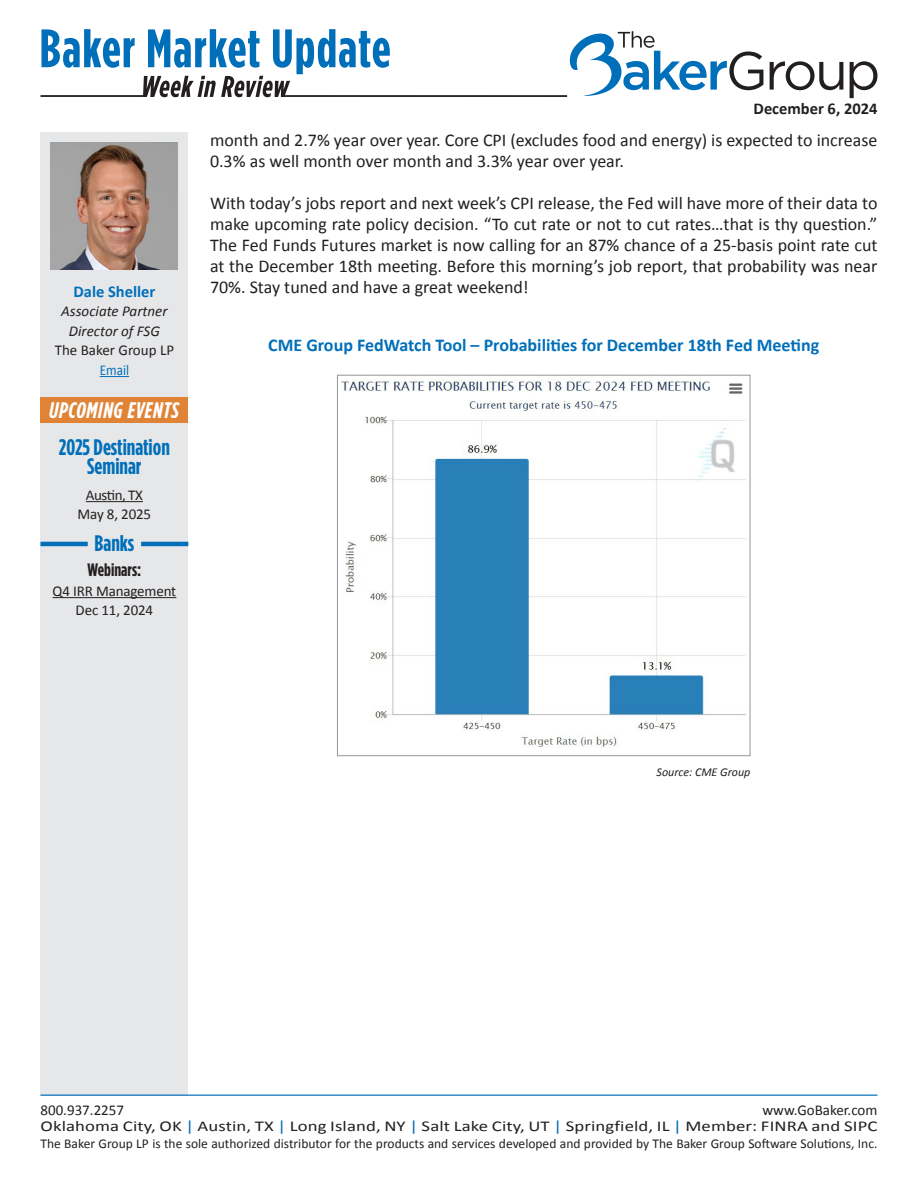
<style>
.page{position:relative;width:918px;height:1188px;background:#fff}
.page>*{position:absolute;margin:0;border:0;box-sizing:border-box;transform-origin:0 0}
.Sidebar-Subhead{font:700 22.5px/19.5px "Gotham Condensed";color:#006fba;text-align:center}
.Body_Copy{font:italic 700 22.5px "Gotham Condensed";letter-spacing:.03em;color:#fff}
.Body_Copy-2{font:18px/21px "Calibri";color:#231f20}
.Subhead{font:700 18px "Calibri";color:#006fba}
.Sidebar-Subhead-2{font:700 18px "Gotham Condensed";color:#231f20}
.t1{font:700 16.5px "Calibri";color:#231f20}
.Name{font:700 16.5px "Calibri";color:#006fba}
.Sidebar-Subhead-3{font:15px/16.5px "Calibri";letter-spacing:.005em;color:#231f20;text-align:right}
.t2{font:italic 15px/19.5px "Calibri";color:#231f20;text-align:center}
.Sidebar-Subhead-4{font:15px/19.5px "Calibri";letter-spacing:-.03em;color:#231f20;text-align:center}
.Company{font:15px "Calibri";color:#231f20}
.Email-Web_Links{font:15px "Calibri";color:#006fba;scale:.88 1}
.t3{font:13.5px "Calibri";color:#231f20}
.Source{font:italic 12px "Calibri";color:#231f20}
.s1{color:#006fba}
</style>
<div class="page">
<div style="left:40px;top:132px;width:148px;height:963px;background:#e6e7e9"></div>
<hr style="left:40px;top:1095px;width:838px;height:1px;background:#006fba">
<svg style="left:770px;top:61px;width:73px;height:29px"></svg>
<svg style="left:850px;top:61px;width:28px;height:37px"></svg>
<svg style="left:569px;top:31px;width:194px;height:65px"></svg>
<svg style="left:41px;top:29px;width:349px;height:68px"></svg>
<hr style="left:40px;top:95px;width:105px;height:2px;background:#231f20">
<hr style="left:283px;top:95px;width:284px;height:2px;background:#231f20">
<svg style="left:100px;top:376px;width:29px;height:1px"></svg>
<img style="left:51px;top:142px;width:127px;height:127px">
<div style="left:40px;top:397px;width:148px;height:26px;background:#df8437"></div>
<hr style="left:86px;top:501px;width:57px;height:1px;background:#231f20">
<hr style="left:53px;top:597px;width:123px;height:1px;background:#231f20">
<hr style="left:40px;top:542px;width:48px;height:4px;background:#006fba">
<hr style="left:141px;top:542px;width:47px;height:4px;background:#006fba">
<img style="left:341px;top:377px;width:405px;height:371px">
<div style="left:337px;top:375px;width:413px;height:381px;border:1px solid #939598"></div>
<p class="Name" style="left:73px;top:280px;width:83px">Dale Sheller</p>
<p class="t2" style="left:61px;top:301px;width:108px">Associate Partner<br>Director of FSG</p>
<p class="Company" style="left:55px;top:340px;width:121px">The Baker Group LP</p>
<p class="Email-Web_Links" style="left:100px;top:359px;width:35px">Email</p>
<p class="Body_Copy" style="left:49px;top:397px;width:131px">UPCOMING EVENTS</p>
<p class="Sidebar-Subhead" style="left:59px;top:437px;width:112px">2025 Destination<br>Seminar</p>
<p class="Sidebar-Subhead-4" style="left:78px;top:485px;width:75px">Austin, TX<br>May 8, 2025</p>
<p class="Sidebar-Subhead" style="left:94px;top:533px;width:41px">Banks</p>
<p class="Sidebar-Subhead-2" style="left:88px;top:560px;width:55px">Webinars:</p>
<p class="Sidebar-Subhead-3" style="left:53px;top:581px;width:125px;line-height:19.5px;text-align:center">Q4 IRR Management<br>Dec 11, 2024</p>
<p class="t1" style="left:754px;top:97px;width:125px">December 6, 2024</p>
<p class="Body_Copy-2" style="left:210px;top:129px;width:669px">month and 2.7% year over year. Core CPI (excludes food and energy) is expected to increase<br>0.3% as well month over month and 3.3% year over year.</p>
<p class="Body_Copy-2" style="left:210px;top:192px;width:669px;text-align:justify">With today’s jobs report and next week’s CPI release, the Fed will have more of their data to make upcoming rate policy decision. “To cut rate or not to cut rates…that is thy question.” The Fed Funds Futures market is now calling for an 87% chance of a 25-basis point rate cut at the December 18th meeting. Before this morning’s job report, that probability was near 70%. Stay tuned and have a great weekend!</p>
<p class="Subhead" style="left:268px;top:332px;width:553px">CME Group FedWatch Tool – Probabilities for December 18th Fed Meeting</p>
<p class="Source" style="left:657px;top:763px;width:95px">Source: CME Group</p>
<p class="Sidebar-Subhead-3" style="left:40px;top:1101px;width:838px">www.GoBaker.com<br>Oklahoma City, OK <span class="s1">|</span> Austin, TX <span class="s1">|</span> Long Island, NY <span class="s1">|</span> Salt Lake City, UT <span class="s1">|</span> Springfield, IL <span class="s1">|</span> Member: FINRA and SIPC</p>
<p class="t3" style="left:40px;top:1134px;width:838px">The Baker Group LP is the sole authorized distributor for the products and services developed and provided by The Baker Group Software Solutions, Inc.</p>
<p class="Sidebar-Subhead-3" style="left:40px;top:1101px;width:85px">800.937.2257</p>
</div>
